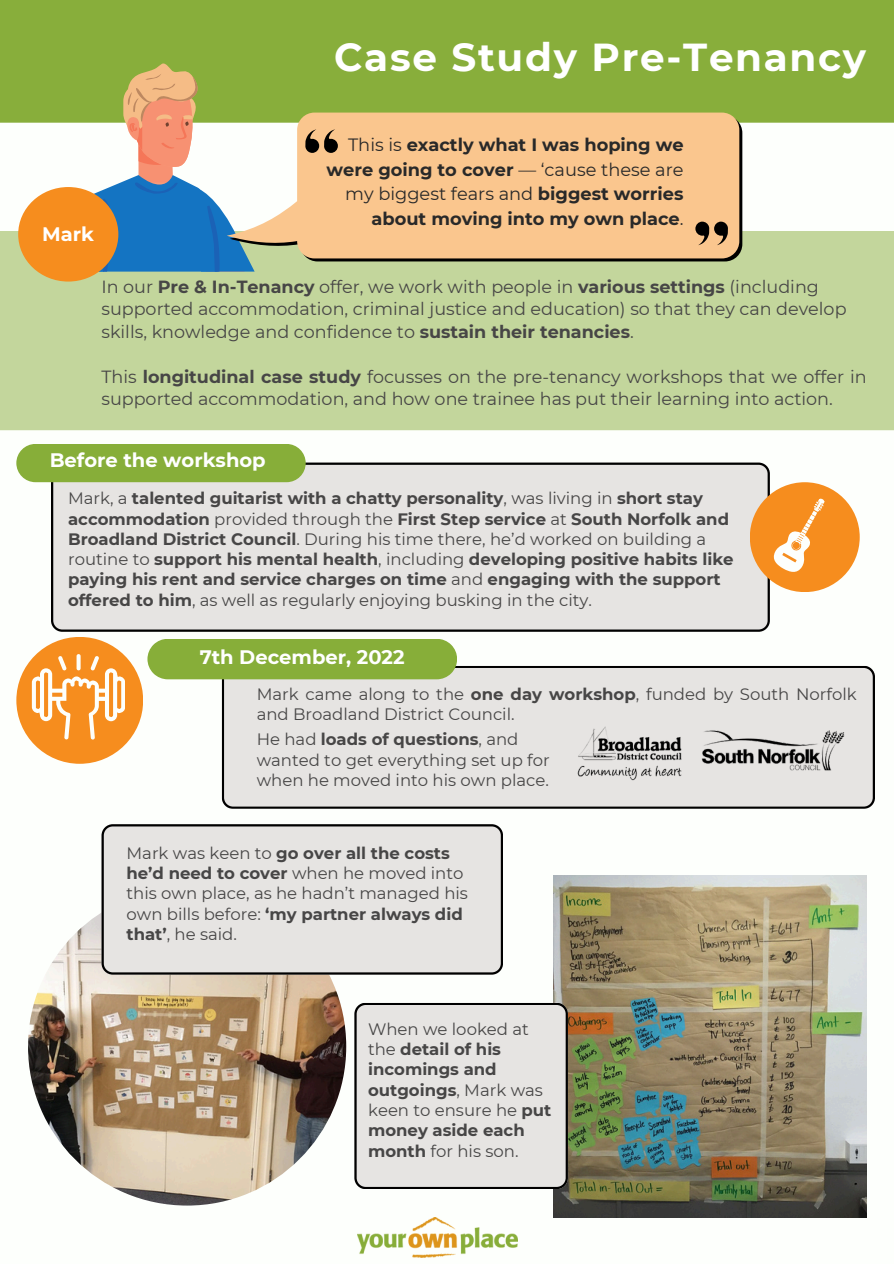
<style>
.page{position:relative;width:894px;height:1264px;background:#fff}
.page>*{position:absolute;margin:0;border:0;box-sizing:border-box;transform-origin:0 0}
.t1{font:700 38.85px "Montserrat";letter-spacing:.045em;color:#fff}
.t2{font:700 19.5px "Montserrat";color:#fff}
.t3{font:700 17.85px/24.8px "Montserrat";color:#292929;text-align:right}
.t4{font:17.55px/22.5px "Montserrat";color:#474646}
.t5{font:700 16.5px/20.2px "Montserrat";color:#474646}
.t6{font:16.5px/20.2px "Montserrat";color:#474646}
.s1{font-weight:400}
.s2{font-weight:700}
</style>
<div class="page">
<div style="left:0;top:0;width:893px;height:123px;background:#88ae3b"></div>
<div style="left:0;top:231px;width:893px;height:199px;background:#c3d69c"></div>
<div style="left:51px;top:462px;width:718px;height:169px;background:#e6e4e2"></div>
<div style="left:49px;top:460px;width:722px;height:174px;border:5px solid #000;border-radius:11px"></div>
<div style="left:222px;top:665px;width:652px;height:143px;background:#e6e4e2"></div>
<div style="left:219px;top:663px;width:658px;height:148px;border:5px solid #000;border-radius:11px"></div>
<svg style="left:16px;top:637px;width:127px;height:126px;fill:#f68d1e"></svg>
<svg style="left:32px;top:654px;width:93px;height:85px"></svg>
<img style="left:577px;top:726px;width:268px;height:55px">
<div style="left:147px;top:639px;width:310px;height:40px;background:#87ae39"></div>
<img style="left:28px;top:887px;width:318px;height:318px;border-radius:50%">
<svg style="left:51px;top:63px;width:203px;height:208px"></svg>
<img style="left:553px;top:875px;width:313px;height:342px">
<svg style="left:18px;top:187px;width:100px;height:94px;fill:#f68d1e"></svg>
<div style="left:16px;top:444px;width:289px;height:38px;background:#87ae39"></div>
<div style="left:101px;top:824px;width:402px;height:150px;background:#e6e4e2"></div>
<div style="left:99px;top:822px;width:406px;height:154px;border:5px solid #000;border-radius:11px"></div>
<div style="left:354px;top:1002px;width:213px;height:187px;background:#e6e4e2"></div>
<div style="left:352px;top:1000px;width:218px;height:191px;border:5px solid #000;border-radius:11px"></div>
<svg style="left:230px;top:122px;width:512px;height:139px;fill:#000"></svg>
<svg style="left:227px;top:113px;width:512px;height:145px;fill:#fac68e"></svg>
<svg style="left:695px;top:222px;width:32px;height:23px"></svg>
<svg style="left:305px;top:129px;width:33px;height:24px"></svg>
<svg style="left:750px;top:482px;width:109px;height:110px;fill:#f68d1e"></svg>
<svg style="left:770px;top:498px;width:54px;height:76px"></svg>
<img style="left:358px;top:1217px;width:159px;height:40px">
<h2 class="t2" style="left:42px;top:222px;width:53px">Mark</h2>
<h2 class="t1" style="left:334px;top:33px;width:533px">Case Study Pre-Tenancy</h2>
<p class="t3" style="left:326px;top:132px;width:358px"><span class="s1">This is</span> exactly what I was hoping we were going to cover <span class="s1">— ‘cause these are my biggest fears and</span> biggest worries about moving into my own place<span class="s1">.</span></p>
<p class="t4" style="left:101px;top:275px;width:746px">In our <span class="s2">Pre &amp; In-Tenancy</span> offer, we work with people in <span class="s2">various settings</span> (including supported accommodation, criminal justice and education) so that they can develop skills, knowledge and confidence to <span class="s2">sustain their tenancies</span>.</p>
<p class="t4" style="left:101px;top:365px;width:766px">This <span class="s2">longitudinal case study</span> focusses on the pre-tenancy workshops that we offer in supported accommodation, and how one trainee has put their learning into action.</p>
<p class="t2" style="left:50px;top:448px;width:217px">Before the workshop</p>
<h2 class="t5" style="left:68px;top:488px;width:667px"><span class="s1">Mark, a</span> talented guitarist with a chatty personality<span class="s1">, was living in</span> short stay accommodation <span class="s1">provided through the</span> First Step service <span class="s1">at</span> South Norfolk and Broadland District Council<span class="s1">. During his time there, he’d worked on building a routine to</span> support his mental health<span class="s1">, including</span> developing positive habits like paying his rent and service charges on time <span class="s1">and</span> engaging with the support offered to him<span class="s1">, as well as regularly enjoying busking in the city.</span></h2>
<h3 class="t2" style="left:200px;top:644px;width:206px">7th December, 2022</h3>
<p class="t6" style="left:257px;top:683px;width:601px">Mark came along to the <span class="s2">one day workshop</span>, funded by South Norfolk and Broadland District Council.</p>
<p class="t5" style="left:257px;top:728px;width:263px"><span class="s1">He had</span> loads of questions<span class="s1">, and</span></p>
<p class="t6" style="left:257px;top:750px;width:294px">wanted to get everything set up for</p>
<p class="t6" style="left:257px;top:770px;width:294px">when he moved into his own place.</p>
<h3 class="t6" style="left:126px;top:842px;width:343px">Mark was keen to <span class="s2">go over all the costs he’d need to cover</span> when he moved into this own place, as he hadn’t managed his own bills before: <span class="s2">‘my partner always did that’</span>, he said.</h3>
<p class="t5" style="left:368px;top:1018px;width:185px"><span class="s1">When we looked at the</span> detail of his incomings and outgoings<span class="s1">, Mark was keen to ensure he</span> put money aside each month <span class="s1">for his son.</span></p>
</div>
